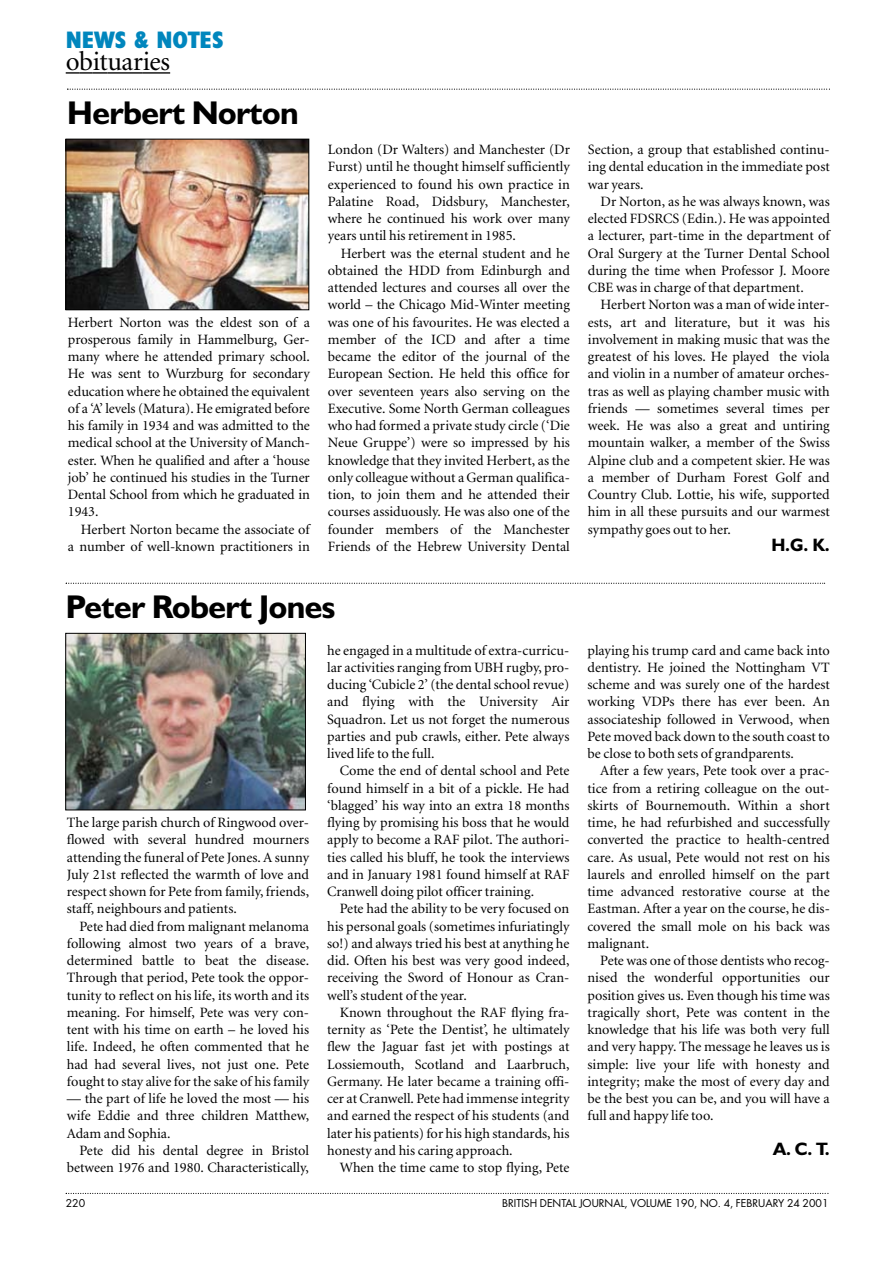
<style>
.page{position:relative;width:893px;height:1262px;background:#fff}
.page>*{position:absolute;margin:0;border:0;box-sizing:border-box;transform-origin:0 0}
.t1{font:700 33px "Humanist 521 BT";letter-spacing:-.015em;color:#000}
.t2{font:27px "Minion";letter-spacing:-.015em;color:#000}
.t3{font:700 condensed 24px "Humanist 521 BT Xtra";color:#0086bd}
.t4{font:700 18px "Humanist 521 BT";color:#000}
.t5{font:14.25px/17.2px "Minion";color:#000;text-align:justify}
.t6{font:10.5px "Futura";color:#000}
</style>
<div class="page">
<svg style="left:66px;top:1192px;width:762px;height:2px"></svg>
<svg style="left:66px;top:72px;width:41px;height:2px"></svg>
<hr style="left:107px;top:72px;width:36px;height:2px;background:#000">
<hr style="left:143px;top:72px;width:27px;height:2px;background:#000">
<svg style="left:67px;top:89px;width:763px;height:1px"></svg>
<svg style="left:66px;top:582px;width:759px;height:2px"></svg>
<img style="left:68px;top:141px;width:239px;height:167px">
<div style="left:66px;top:139px;width:243px;height:171px;border:1px solid #000"></div>
<img style="left:67px;top:635px;width:236px;height:173px">
<div style="left:65px;top:633px;width:240px;height:177px;border:1px solid #000"></div>
<h3 class="t3" style="left:66px;top:31px;width:159px">NEWS &amp; NOTES</h3>
<h2 class="t2" style="left:66px;top:51px;width:106px">obituaries</h2>
<h1 class="t1" style="left:67px;top:101px;width:233px">Herbert Norton</h1>
<p class="t5" style="left:68px;top:315px;width:243px">Herbert Norton was the eldest son of a prosperous family in Hammelburg, Ger&shy;many where he attended primary school.<br>He was sent to Wurzburg for secondary education where he obtained the equivalent of a ‘A’ levels (Matura). He emigrated before his family in 1934 and was admitted to the medical school at the University of Manch&shy;ester. When he qualified and after a ‘house job’ he continued his studies in the Turner Dental School from which he graduated in 1943.</p>
<p class="t5" style="left:68px;top:522px;width:243px;text-align:right">Herbert Norton became the associate of<br>a number of well-known practitioners in</p>
<p class="t5" style="left:328px;top:142px;width:243px">London (Dr Walters) and Manchester (Dr Furst) until he thought himself sufficiently experienced to found his own practice in Palatine Road, Didsbury, Manchester, where he continued his work over many years until his retirement in 1985.</p>
<p class="t5" style="left:328px;top:246px;width:243px;text-indent:13px">Herbert was the eternal student and he obtained the HDD from Edinburgh and attended lectures and courses all over the world – the Chicago Mid-Winter meeting was one of his favourites. He was elected a member of the ICD and after a time became the editor of the journal of the European Section. He held this office for over seventeen years also serving on the Executive. Some North German colleagues who had formed a private study circle (‘Die Neue Gruppe’) were so impressed by his knowledge that they invited Herbert, as the only colleague without a German qualifica&shy;tion, to join them and he attended their courses assiduously. He was also one of the founder members of the Manchester Friends of the Hebrew University Dental</p>
<h1 class="t1" style="left:66px;top:595px;width:271px">Peter Robert Jones</h1>
<p class="t5" style="left:67px;top:815px;width:244px">The large parish church of Ringwood over&shy;flowed with several hundred mourners attending the funeral of Pete Jones. A sunny July 21st reflected the warmth of love and respect shown for Pete from family, friends, staff, neighbours and patients.</p>
<p class="t5" style="left:67px;top:918px;width:244px;text-indent:13px">Pete had died from malignant melanoma following almost two years of a brave, determined battle to beat the disease.<br>Through that period, Pete took the oppor&shy;tunity to reflect on his life, its worth and its meaning. For himself, Pete was very con&shy;tent with his time on earth – he loved his life. Indeed, he often commented that he had had several lives, not just one. Pete fought to stay alive for the sake of his family</p>
<p class="t5" style="left:67px;top:1091px;width:244px">— the part of life he loved the most — his wife Eddie and three children Matthew, Adam and Sophia.</p>
<p class="t5" style="left:67px;top:1143px;width:244px;text-align:right">Pete did his dental degree in Bristol between 1976 and 1980. Characteristically,</p>
<p class="t5" style="left:327px;top:642px;width:244px">he engaged in a multitude of extra-curricu&shy;lar activities ranging from UBH rugby, pro&shy;ducing ‘Cubicle 2’ (the dental school revue) and flying with the University Air Squadron. Let us not forget the numerous parties and pub crawls, either. Pete always lived life to the full.</p>
<p class="t5" style="left:327px;top:763px;width:244px;text-indent:13px">Come the end of dental school and Pete found himself in a bit of a pickle. He had ‘blagged’ his way into an extra 18 months flying by promising his boss that he would apply to become a RAF pilot. The authori&shy;ties called his bluff, he took the interviews and in January 1981 found himself at RAF Cranwell doing pilot officer training.</p>
<p class="t5" style="left:327px;top:901px;width:244px;text-indent:13px">Pete had the ability to be very focused on his personal goals (sometimes infuriatingly so!) and always tried his best at anything he did. Often his best was very good indeed, receiving the Sword of Honour as Cran&shy;well’s student of the year.</p>
<p class="t5" style="left:327px;top:1005px;width:244px;text-indent:13px">Known throughout the RAF flying fra&shy;ternity as ‘Pete the Dentist’, he ultimately flew the Jaguar fast jet with postings at Lossiemouth, Scotland and Laarbruch, Germany. He later became a training offi&shy;cer at Cranwell. Pete had immense integrity and earned the respect of his students (and later his patients) for his high standards, his honesty and his caring approach.</p>
<p class="t5" style="left:340px;top:1160px;width:231px">When the time came to stop flying, Pete</p>
<p class="t5" style="left:588px;top:142px;width:243px">Section, a group that established continu&shy;ing dental education in the immediate post war years.</p>
<p class="t5" style="left:588px;top:194px;width:243px;text-indent:13px">Dr Norton, as he was always known, was elected FDSRCS (Edin.). He was appointed a lecturer, part-time in the department of Oral Surgery at the Turner Dental School during the time when Professor J. Moore CBE was in charge of that department.</p>
<p class="t5" style="left:588px;top:297px;width:243px;text-indent:13px">Herbert Norton was a man of wide inter&shy;ests, art and literature, but it was his involvement in making music that was the greatest of his loves. He played the viola and violin in a number of amateur orches&shy;tras as well as playing chamber music with friends — sometimes several times per week. He was also a great and untiring mountain walker, a member of the Swiss Alpine club and a competent skier. He was a member of Durham Forest Golf and Country Club. Lottie, his wife, supported him in all these pursuits and our warmest sympathy goes out to her.</p>
<p class="t4" style="left:771px;top:538px;width:60px">H.G. K.</p>
<p class="t5" style="left:587px;top:642px;width:244px">playing his trump card and came back into dentistry. He joined the Nottingham VT scheme and was surely one of the hardest working VDPs there has ever been. An associateship followed in Verwood, when Pete moved back down to the south coast to be close to both sets of grandparents.</p>
<p class="t5" style="left:587px;top:763px;width:244px;text-indent:13px">After a few years, Pete took over a prac&shy;tice from a retiring colleague on the out&shy;skirts of Bournemouth. Within a short time, he had refurbished and successfully converted the practice to health-centred care. As usual, Pete would not rest on his laurels and enrolled himself on the part time advanced restorative course at the Eastman. After a year on the course, he dis&shy;covered the small mole on his back was malignant.</p>
<p class="t5" style="left:587px;top:953px;width:244px;text-indent:13px">Pete was one of those dentists who recog&shy;nised the wonderful opportunities our position gives us. Even though his time was tragically short, Pete was content in the knowledge that his life was both very full and very happy. The message he leaves us is simple: live your life with honesty and integrity; make the most of every day and be the best you can be, and you will have a full and happy life too.</p>
<p class="t4" style="left:773px;top:1142px;width:58px">A. C. T.</p>
<p class="t6" style="left:66px;top:1198px;width:21px">220</p>
<p class="t6" style="left:502px;top:1198px;width:328px">BRITISH DENTAL JOURNAL, VOLUME 190, NO. 4, FEBRUARY 24 2001</p>
</div>
